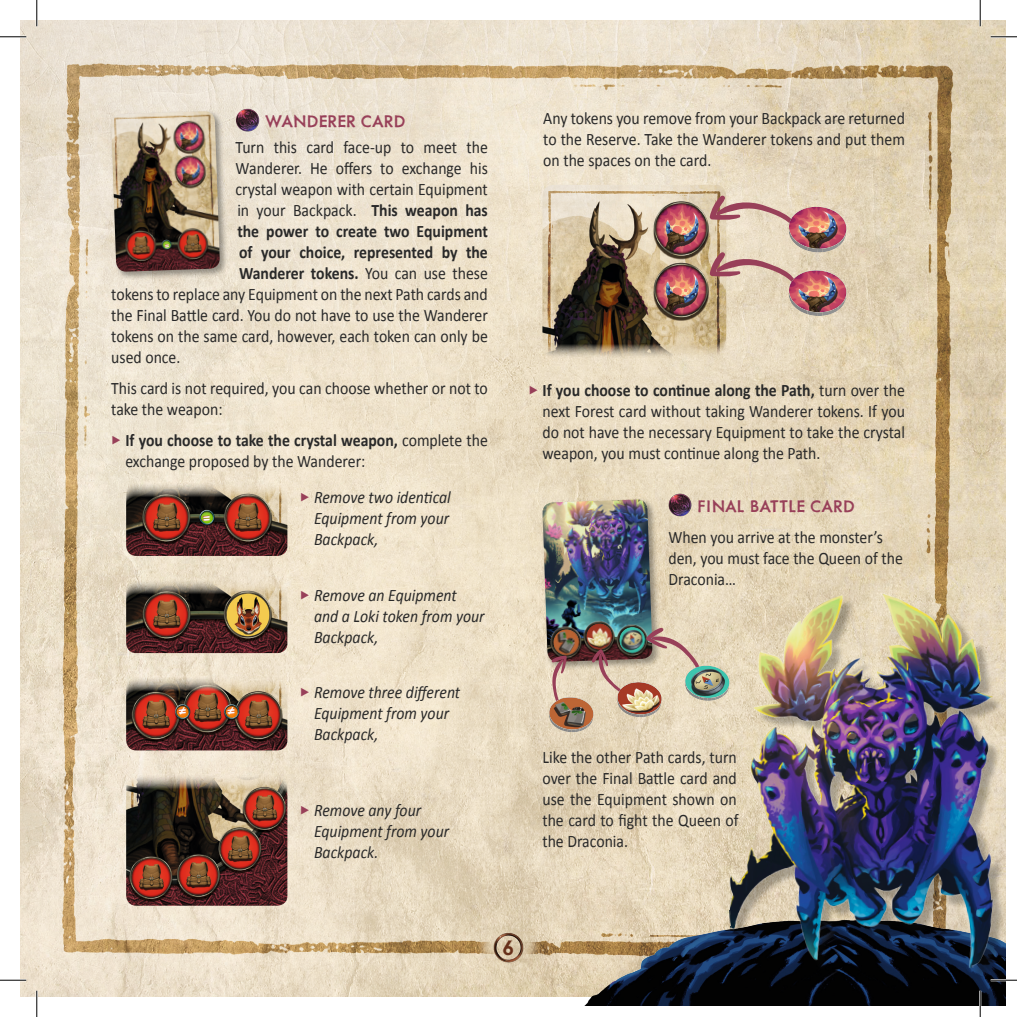
<style>
.page{position:relative;width:1017px;height:1017px;background:#fff}
.page>*{position:absolute;margin:0;border:0;box-sizing:border-box;transform-origin:0 0}
.t1{font:500 19.25px "Metallophile Sp 8";color:#984059}
.t2{font:700 18.9px "Albertus";color:#67301a}
.t3{font:17.5px/21px "Calibri";color:#292929;scale:.9 1}
.t4{font:italic 17.5px/21px "Calibri";color:#292929;scale:.9 1}
.t5{font:700 17.5px "Calibri";color:#292929;scale:.9 1}
.t6{font:13.47px "Arnold 21";color:#fff;scale:1.14 1}
.t7{font:13.47px "Arnold 21";color:#fff}
.s1{font-weight:700}
.s2{font-weight:400}
.s3{color:#984059}
.s4{font-size:9.62px}
</style>
<div class="page">
<img style="left:21px;top:21px;width:983px;height:974px">
<div style="left:109px;top:109px;width:119px;height:171px;background:#101110;opacity:.4"></div>
<img style="left:111px;top:111px;width:109px;height:161px">
<div style="left:540px;top:497px;width:121px;height:173px;background:#101110;opacity:.4"></div>
<img style="left:542px;top:500px;width:110px;height:161px">
<img style="left:126px;top:482px;width:161px;height:73px">
<svg style="left:203px;top:515px;width:7px;height:6px"></svg>
<img style="left:542px;top:185px;width:184px;height:173px">
<img style="left:126px;top:579px;width:161px;height:74px">
<img style="left:126px;top:676px;width:161px;height:74px">
<svg style="left:178px;top:708px;width:8px;height:5px"></svg>
<svg style="left:227px;top:708px;width:8px;height:5px"></svg>
<img style="left:126px;top:773px;width:161px;height:132px">
<img style="left:236px;top:108px;width:23px;height:24px;border-radius:12px">
<img style="left:668px;top:493px;width:23px;height:23px;border-radius:12px">
<svg style="left:709px;top:195px;width:137px;height:121px;background:#d3b5a4"></svg>
<img style="left:788px;top:270px;width:58px;height:42px">
<img style="left:493px;top:932px;width:30px;height:30px;border-radius:15px">
<img style="left:533px;top:889px;width:471px;height:115px">
<img style="left:710px;top:586px;width:294px;height:395px">
<img style="left:549px;top:622px;width:180px;height:110px">
<hr style="left:0;top:36px;width:26px;height:2px;background:#fff">
<hr style="left:990px;top:36px;width:26px;height:2px;background:#fff">
<hr style="left:0;top:978px;width:26px;height:2px;background:#fff">
<hr style="left:990px;top:978px;width:26px;height:2px;background:#fff">
<hr style="left:36px;top:0;width:2px;height:26px;background:#fff">
<hr style="left:36px;top:990px;width:2px;height:26px;background:#fff">
<hr style="left:978px;top:0;width:2px;height:26px;background:#fff">
<hr style="left:978px;top:990px;width:2px;height:26px;background:#fff">
<svg style="left:0;top:36px;width:26px;height:1px"></svg>
<svg style="left:990px;top:36px;width:26px;height:1px"></svg>
<svg style="left:0;top:979px;width:26px;height:1px"></svg>
<svg style="left:990px;top:979px;width:26px;height:1px"></svg>
<svg style="left:36px;top:0;width:1px;height:26px"></svg>
<svg style="left:36px;top:990px;width:1px;height:26px"></svg>
<svg style="left:979px;top:0;width:1px;height:26px"></svg>
<svg style="left:979px;top:990px;width:1px;height:26px"></svg>
<svg style="left:165px;top:244px;width:4px;height:4px"></svg>
<p class="t1" style="left:265px;top:109px;width:142px">WANDERER CARD</p>
<p class="t3" style="left:235px;top:135px;width:281px">Turn this card face-up to meet the</p>
<p class="t3" style="left:235px;top:156px;width:281px">Wanderer. He offers to exchange his</p>
<p class="t3" style="left:235px;top:177px;width:281px">crystal weapon with certain Equipment</p>
<p class="t3" style="left:237px;top:198px;width:280px">in your Backpack. <span class="s1">This weapon has</span></p>
<p class="t5" style="left:237px;top:220px;width:280px">the power to create two Equipment</p>
<p class="t5" style="left:239px;top:241px;width:278px">of your choice, represented by the</p>
<p class="t5" style="left:239px;top:262px;width:278px">Wanderer tokens. <span class="s2">You can use these</span></p>
<p class="t3" style="left:111px;top:282px;width:420px">tokens to replace any Equipment on the next Path cards and</p>
<p class="t3" style="left:111px;top:303px;width:420px">the Final Battle card. You do not have to use the Wanderer</p>
<p class="t3" style="left:111px;top:324px;width:420px">tokens on the same card, however, each token can only be</p>
<p class="t3" style="left:111px;top:345px;width:78px">used once.</p>
<p class="t3" style="left:111px;top:376px;width:420px">This card is not required, you can choose whether or not to take the weapon:</p>
<p class="t3" style="left:125px;top:428px;width:404px;text-indent:-14px"><span class="s3">✓</span> <span class="s1">If you choose to take the crystal weapon,</span> complete the exchange proposed by the Wanderer:</p>
<p class="t4" style="left:314px;top:485px;width:153px;text-align:justify;text-indent:-14px"><span class="s3">✓</span> Remove two identical Equipment from your Backpack,</p>
<p class="t7" style="left:203px;top:509px;width:9px">=</p>
<p class="t6" style="left:179px;top:702px;width:9px">=<span class="s4">/</span></p>
<p class="t6" style="left:227px;top:702px;width:9px">=<span class="s4">/</span></p>
<p class="t4" style="left:314px;top:583px;width:191px;text-indent:-14px"><span class="s3">✓</span> Remove an Equipment and a Loki token from your<br>Backpack,</p>
<p class="t4" style="left:314px;top:681px;width:164px;text-indent:-14px"><span class="s3">✓</span> Remove three different<br>Equipment from your<br>Backpack,</p>
<p class="t4" style="left:314px;top:798px;width:151px;text-indent:-14px"><span class="s3">✓</span> Remove any four<br>Equipment from your<br>Backpack.</p>
<p class="t3" style="left:543px;top:107px;width:403px;text-align:justify">Any tokens you remove from your Backpack are returned to the Reserve. Take the Wanderer tokens and put them on the spaces on the card.</p>
<p class="t3" style="left:542px;top:378px;width:404px;text-align:justify;text-indent:-14px"><span class="s3">✓</span> <span class="s1">If you choose to continue along the Path,</span> turn over the next Forest card without taking Wanderer tokens. If you do not have the necessary Equipment to take the crystal weapon, you must continue along the Path.</p>
<p class="t1" style="left:697px;top:494px;width:159px">FINAL BATTLE CARD</p>
<p class="t3" style="left:668px;top:525px;width:262px">When you arrive at the monster’s den, you must face the Queen of the<br>Draconia…</p>
<p class="t3" style="left:542px;top:745px;width:219px;text-align:justify">Like the other Path cards, turn over the Final Battle card and use the Equipment shown on the card to fight the Queen of the Draconia.</p>
<p class="t2" style="left:502px;top:936px;width:14px">6</p>
</div>
